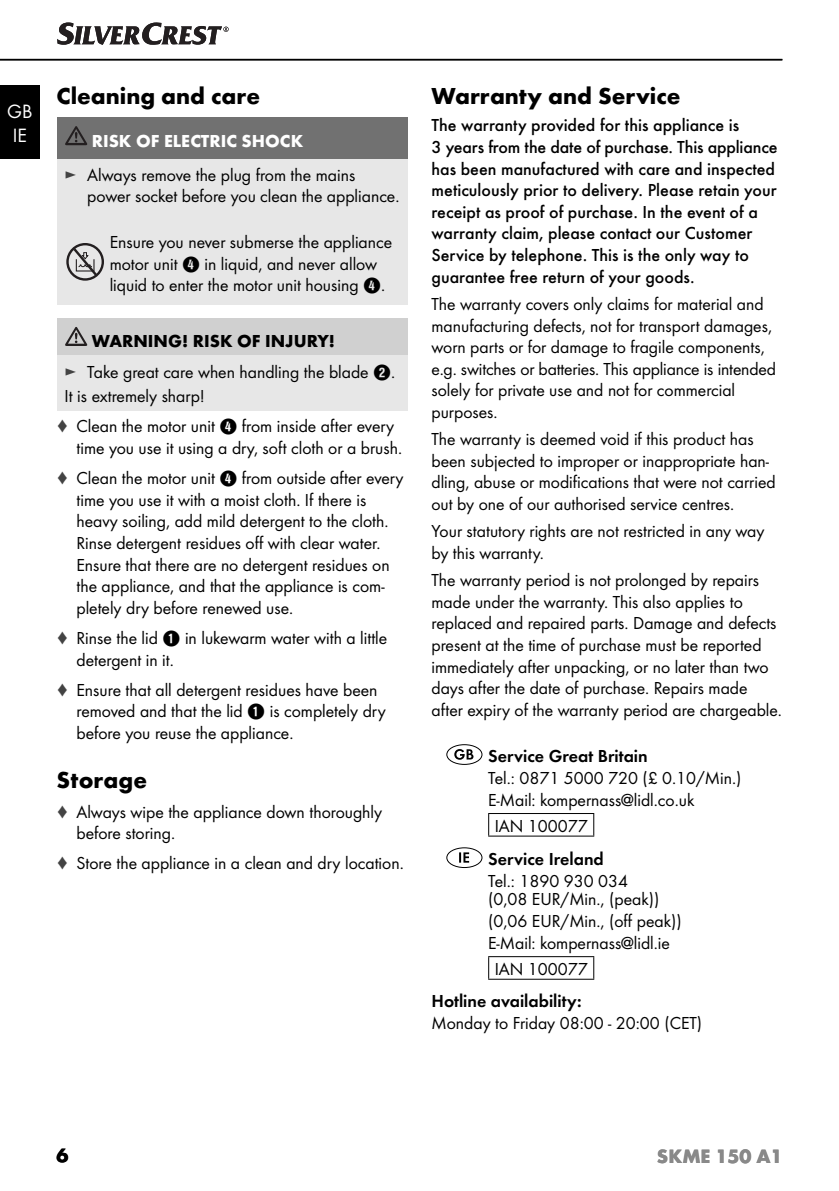
<style>
.page{position:relative;width:839px;height:1191px;background:#fff}
.page>*{position:absolute;margin:0;border:0;box-sizing:border-box;transform-origin:0 0}
.t1{font:700 24px "Futura";color:#000}
.t2{font:700 20px "Futura";color:#898989}
.t3{font:20px/24px "Futura Boo";color:#fff}
.t4{font:700 20px "Futura";color:#000}
.t5{font:18px/21.6px "Futura Boo";color:#000}
.t6{font:500 18px/21.6px "Futura";color:#000}
.t7{font:18px "Futura Dem";color:#000}
.t8{font:700 18px "Futura";color:#000}
.t9{font:700 18px "Futura";color:#fff}
.s1{color:#434343}
.s2{font-family:"Hako PI Nummern"}
</style>
<div class="page">
<div style="left:0;top:85px;width:40px;height:74px;background:#000"></div>
<hr style="left:0;top:59px;width:782px;height:1px;background:#000">
<svg style="left:57px;top:23px;width:172px;height:22px"></svg>
<div style="left:57px;top:118px;width:350px;height:41px;background:#717171"></div>
<div style="left:57px;top:159px;width:350px;height:146px;background:#e7e7e7"></div>
<svg style="left:65px;top:126px;width:22px;height:19px"></svg>
<div style="left:66px;top:243px;width:38px;height:38px;border:2px solid #231f20;border-radius:50%"></div>
<svg style="left:71px;top:246px;width:28px;height:32px"></svg>
<div style="left:57px;top:319px;width:351px;height:36px;background:#d0d0d0"></div>
<div style="left:57px;top:355px;width:351px;height:55px;background:#e7e7e7"></div>
<svg style="left:65px;top:327px;width:22px;height:19px"></svg>
<div style="left:446px;top:744px;width:36px;height:21px;border:1px solid #000;border-radius:50%"></div>
<svg style="left:454px;top:749px;width:19px;height:11px"></svg>
<hr style="left:488px;top:813px;width:106px;height:1px;background:#000">
<svg style="left:488px;top:814px;width:1px;height:21px"></svg>
<svg style="left:593px;top:814px;width:1px;height:21px"></svg>
<hr style="left:488px;top:835px;width:106px;height:1px;background:#000">
<div style="left:446px;top:847px;width:36px;height:21px;border:1px solid #000;border-radius:50%"></div>
<svg style="left:459px;top:852px;width:10px;height:11px"></svg>
<hr style="left:488px;top:956px;width:106px;height:1px;background:#000">
<svg style="left:488px;top:957px;width:1px;height:22px"></svg>
<svg style="left:593px;top:957px;width:1px;height:22px"></svg>
<hr style="left:488px;top:979px;width:106px;height:1px;background:#000">
<p class="t3" style="left:7px;top:100px;width:27px">GB<br>IE</p>
<h1 class="t1" style="left:57px;top:87px;width:205px">Cleaning and care</h1>
<p class="t9" style="left:92px;top:134px;width:213px">RISK OF ELECTRIC SHOCK</p>
<p class="t5" style="left:87px;top:165px;width:314px;text-indent:-23px"><span class="s1">►</span> Always remove the plug from the mains power socket before you clean the appliance.</p>
<p class="t5" style="left:110px;top:232px;width:284px">Ensure you never submerse the appliance motor unit <span class="s2">4</span> in liquid, and never allow liquid to enter the motor unit housing <span class="s2">4</span>.</p>
<p class="t8" style="left:92px;top:334px;width:245px">WARNING! RISK OF INJURY!</p>
<p class="t5" style="left:65px;top:361px;width:332px;line-height:24.4px"><span class="s1">►</span> Take great care when handling the blade <span class="s2">2</span>.<br>It is extremely sharp!</p>
<p class="t5" style="left:76px;top:417px;width:327px;text-indent:-20px"><span class="s1">♦</span> Clean the motor unit <span class="s2">4</span> from inside after every time you use it using a dry, soft cloth or a brush.</p>
<p class="t5" style="left:76px;top:468px;width:329px;text-indent:-20px"><span class="s1">♦</span> Clean the motor unit <span class="s2">4</span> from outside after every time you use it with a moist cloth. If there is heavy soiling, add mild detergent to the cloth.<br>Rinse detergent residues off with clear water.<br>Ensure that there are no detergent residues on the appliance, and that the appliance is com&shy;pletely dry before renewed use.</p>
<p class="t5" style="left:76px;top:628px;width:312px;text-indent:-20px"><span class="s1">♦</span> Rinse the lid <span class="s2">1</span> in lukewarm water with a little detergent in it.</p>
<p class="t5" style="left:76px;top:680px;width:311px;text-indent:-20px"><span class="s1">♦</span> Ensure that all detergent residues have been removed and that the lid <span class="s2">1</span> is completely dry before you reuse the appliance.</p>
<h1 class="t1" style="left:57px;top:770px;width:92px">Storage</h1>
<p class="t5" style="left:76px;top:802px;width:307px;text-indent:-20px"><span class="s1">♦</span> Always wipe the appliance down thoroughly before storing.</p>
<p class="t5" style="left:57px;top:853px;width:349px"><span class="s1">♦</span> Store the appliance in a clean and dry location.</p>
<h1 class="t1" style="left:431px;top:87px;width:250px">Warranty and Service</h1>
<p class="t6" style="left:431px;top:116px;width:348px">The warranty provided for this appliance is<br>3 years from the date of purchase. This appliance has been manufactured with care and inspected meticulously prior to delivery. Please retain your receipt as proof of purchase. In the event of a warranty claim, please contact our Customer Service by telephone. This is the only way to guarantee free return of your goods.</p>
<p class="t5" style="left:431px;top:294px;width:346px">The warranty covers only claims for material and manufacturing defects, not for transport damages, worn parts or for damage to fragile components, e.g. switches or batteries. This appliance is intended solely for private use and not for commercial purposes.</p>
<p class="t5" style="left:431px;top:429px;width:346px">The warranty is deemed void if this product has been subjected to improper or inappropriate han&shy;dling, abuse or modifications that were not carried out by one of our authorised service centres.</p>
<p class="t5" style="left:431px;top:521px;width:334px">Your statutory rights are not restricted in any way by this warranty.</p>
<p class="t5" style="left:431px;top:570px;width:352px">The warranty period is not prolonged by repairs made under the warranty. This also applies to replaced and repaired parts. Damage and defects present at the time of purchase must be reported immediately after unpacking, or no later than two days after the date of purchase. Repairs made after expiry of the warranty period are chargeable.</p>
<p class="t7" style="left:488px;top:748px;width:161px">Service Great Britain</p>
<p class="t5" style="left:488px;top:767px;width:255px">Tel.: 0871 5000 720 (£ 0.10/Min.)<br>E-Mail: kompernass@lidl.co.uk</p>
<p class="t5" style="left:495px;top:816px;width:94px">IAN 100077</p>
<p class="t7" style="left:488px;top:851px;width:117px">Service Ireland</p>
<p class="t5" style="left:488px;top:873px;width:173px;line-height:18px">Tel.: 1890 930 034 (0,08 EUR/Min., (peak))</p>
<p class="t5" style="left:488px;top:911px;width:195px">(0,06 EUR/Min., (off peak))<br>E-Mail: kompernass@lidl.ie</p>
<p class="t5" style="left:495px;top:959px;width:94px">IAN 100077</p>
<p class="t7" style="left:431px;top:993px;width:152px">Hotline availability:</p>
<p class="t5" style="left:431px;top:1013px;width:272px">Monday to Friday 08:00 - 20:00 (CET)</p>
<p class="t4" style="left:57px;top:1148px;width:13px">6</p>
<p class="t2" style="left:657px;top:1148px;width:127px">SKME 150 A1</p>
</div>
